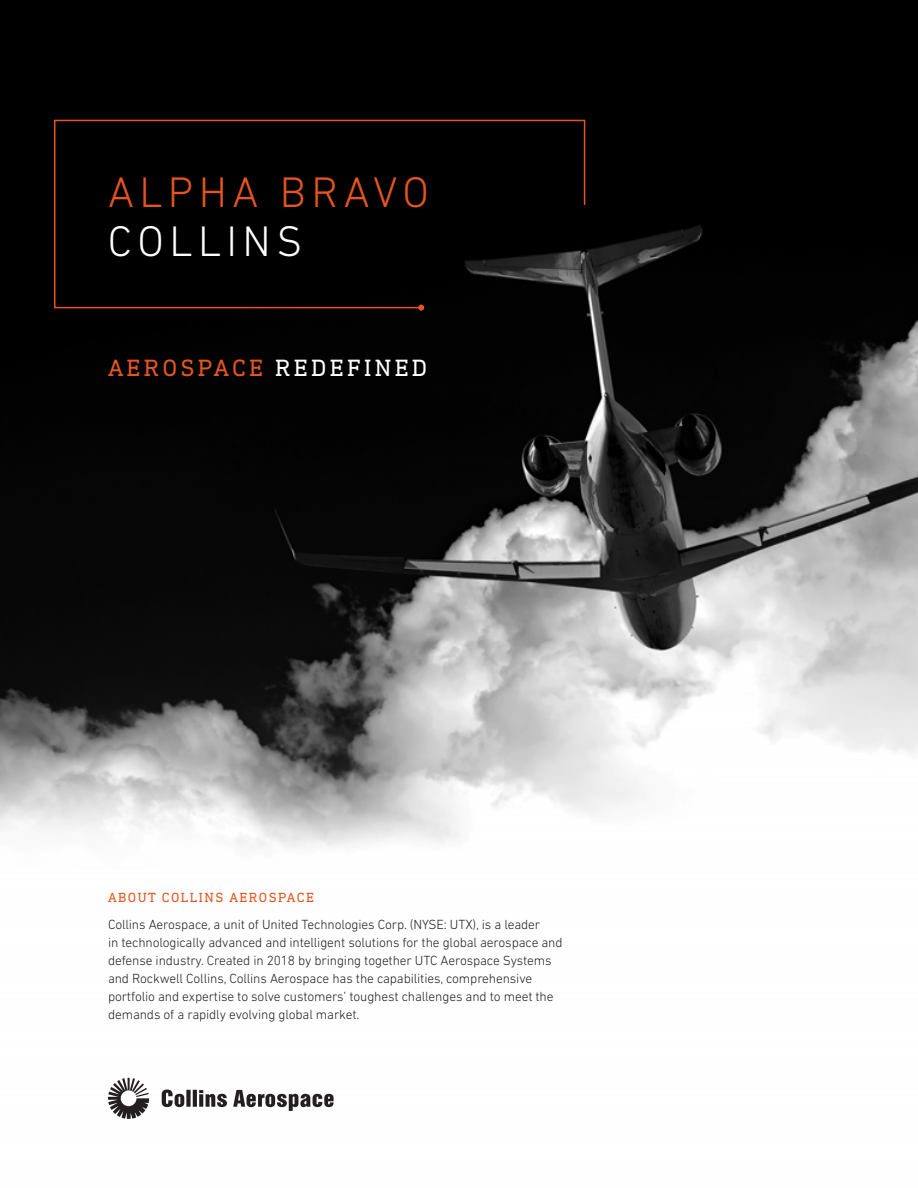
<style>
.page{position:relative;width:918px;height:1188px;background:#fff}
.page>*{position:absolute;margin:0;border:0;box-sizing:border-box;transform-origin:0 0}
.Headline_White_29_32{font:300 43.5px/49.5px "DIN Next LT Pro";letter-spacing:.125em;color:#e6551f}
.Paragraph_Header{font:24px "DIN Next Slab Pro";letter-spacing:.135em;color:#e6551f}
.Body{font:300 13.5px/18px "DIN Next LT Pro";letter-spacing:-.01em;color:#231f20}
.Paragraph_Header-2{font:13.5px "DIN Next Slab Pro";letter-spacing:.11em;color:#e6551f}
.s1{color:#fff}
</style>
<div class="page">
<img style="left:0;top:0;width:918px;height:1104px">
<div style="left:53px;top:119px;width:533px;height:190px;background:#000"></div>
<svg style="left:418px;top:305px;width:6px;height:6px"></svg>
<svg style="left:108px;top:1078px;width:41px;height:41px"></svg>
<svg style="left:162px;top:1090px;width:172px;height:21px"></svg>
<p class="Headline_White_29_32" style="left:108px;top:167px;width:322px">ALPHA BRAVO<br><span class="s1">COLLINS</span></p>
<p class="Paragraph_Header" style="left:108px;top:354px;width:321px">AEROSPACE <span class="s1">REDEFINED</span></p>
<p class="Paragraph_Header-2" style="left:108px;top:889px;width:207px">ABOUT COLLINS AEROSPACE</p>
<p class="Body" style="left:108px;top:915px;width:456px">Collins Aerospace, a unit of United Technologies Corp. (NYSE: UTX), is a leader<br>in technologically advanced and intelligent solutions for the global aerospace and defense industry. Created in 2018 by bringing together UTC Aerospace Systems and Rockwell Collins, Collins Aerospace has the capabilities, comprehensive portfolio and expertise to solve customers’ toughest challenges and to meet the demands of a rapidly evolving global market.</p>
</div>
